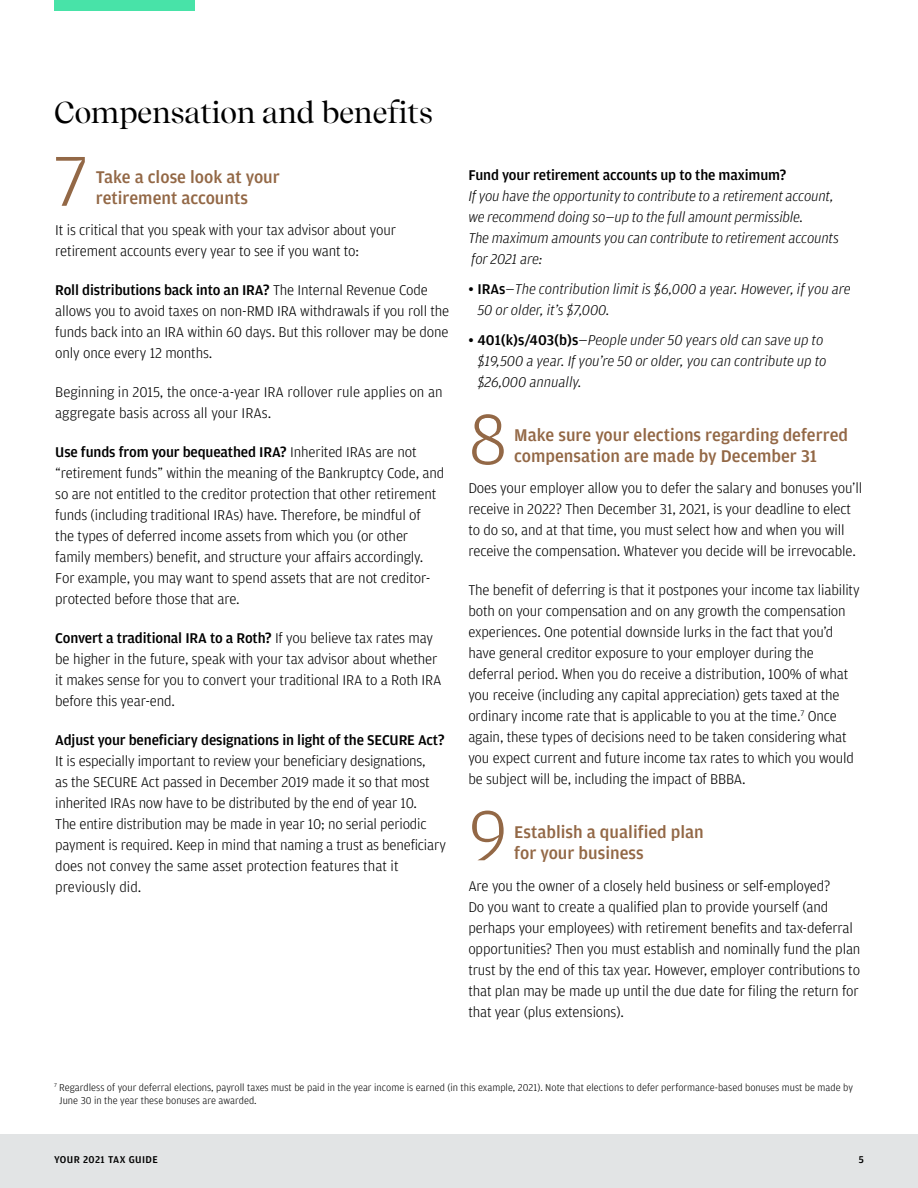
<style>
.page{position:relative;width:918px;height:1188px;background:#fff}
.page>*{position:absolute;margin:0;border:0;box-sizing:border-box;transform-origin:0 0}
.t1{font:300 75px "Amplitude";color:#936846}
.t2{font:30px "Recife Display";color:#000}
.t3{font:500 18px/21px "Amplitude";color:#936846}
.t4{font:300 15px/21px "Amplitude";letter-spacing:-.01em;color:#000}
.t5{font:italic 300 15px/21px "Amplitude";letter-spacing:-.01em;color:#000}
.t6{font:500 15px "Amplitude";letter-spacing:-.01em;color:#000}
.t7{font:300 10.5px/13.5px "Amplitude";color:#000}
.t8{font:500 10.5px "Amplitude";letter-spacing:.04em;color:#000}
.s1{font-weight:500}
.s2{font-weight:500;font-style:normal}
.s3{font-style:normal}
</style>
<div class="page">
<div style="left:54px;top:0;width:140px;height:11px;background:#48e3a8"></div>
<div style="left:0;top:1134px;width:918px;height:54px;background:#e2e4e5"></div>
<h2 class="t2" style="left:54px;top:91px;width:380px">Compensation and benefits</h2>
<p class="t1" style="left:54px;top:134px;width:36px">7</p>
<p class="t3" style="left:96px;top:166px;width:186px">Take a close look at your retirement accounts</p>
<p class="t4" style="left:55px;top:220px;width:342px">It is critical that you speak with your tax advisor about your retirement accounts every year to see if you want to:</p>
<p class="t4" style="left:55px;top:280px;width:396px"><span class="s1">Roll distributions back into an IRA?</span> The Internal Revenue Code allows you to avoid taxes on non-RMD IRA withdrawals if you roll the funds back into an IRA within 60 days. But this rollover may be done only once every 12 months.</p>
<p class="t4" style="left:55px;top:382px;width:389px">Beginning in 2015, the once-a-year IRA rollover rule applies on an aggregate basis across all your IRAs.</p>
<p class="t4" style="left:55px;top:442px;width:390px"><span class="s1">Use funds from your bequeathed IRA?</span> Inherited IRAs are not “retirement funds” within the meaning of the Bankruptcy Code, and so are not entitled to the creditor protection that other retirement funds (including traditional IRAs) have. Therefore, be mindful of<br>the types of deferred income assets from which you (or other family members) benefit, and structure your affairs accordingly.<br>For example, you may want to spend assets that are not creditor&shy;protected before those that are.</p>
<p class="t4" style="left:55px;top:628px;width:388px"><span class="s1">Convert a traditional IRA to a Roth?</span> If you believe tax rates may be higher in the future, speak with your tax advisor about whether it makes sense for you to convert your traditional IRA to a Roth IRA before this year-end.</p>
<p class="t6" style="left:55px;top:731px;width:391px">Adjust your beneficiary designations in light of the SECURE Act?</p>
<p class="t4" style="left:55px;top:751px;width:392px">It is especially important to review your beneficiary designations,<br>as the SECURE Act passed in December 2019 made it so that most inherited IRAs now have to be distributed by the end of year 10.<br>The entire distribution may be made in year 10; no serial periodic payment is required. Keep in mind that naming a trust as beneficiary does not convey the same asset protection features that it previously did.</p>
<p class="t6" style="left:468px;top:166px;width:320px">Fund your retirement accounts up to the maximum?</p>
<p class="t5" style="left:468px;top:186px;width:372px">If you have the opportunity to contribute to a retirement account, we recommend doing so—up to the full amount permissible.<br>The maximum amounts you can contribute to retirement accounts</p>
<p class="t5" style="left:471px;top:249px;width:73px">for 2021 are:</p>
<p class="t5" style="left:477px;top:279px;width:375px;text-indent:-9px"><span class="s2">• IRAs</span><span class="s3">—</span>The contribution limit is $6,000 a year. However, if you are<br>50 or older, it’s $7,000.</p>
<p class="t5" style="left:477px;top:330px;width:351px;text-indent:-9px"><span class="s2">• 401(k)s/403(b)s</span><span class="s3">—</span>People under 50 years old can save up to $19,500 a year. If you’re 50 or older, you can contribute up to $26,000 annually.</p>
<p class="t1" style="left:468px;top:392px;width:41px">8</p>
<p class="t3" style="left:514px;top:424px;width:335px">Make sure your elections regarding deferred compensation are made by December 31</p>
<p class="t4" style="left:468px;top:478px;width:396px">Does your employer allow you to defer the salary and bonuses you’ll receive in 2022? Then December 31, 2021, is your deadline to elect to do so, and at that time, you must select how and when you will receive the compensation. Whatever you decide will be irrevocable.</p>
<p class="t4" style="left:468px;top:580px;width:393px">The benefit of deferring is that it postpones your income tax liability both on your compensation and on any growth the compensation experiences. One potential downside lurks in the fact that you’d have general creditor exposure to your employer during the deferral period. When you do receive a distribution, 100% of what you receive (including any capital appreciation) gets taxed at the ordinary income rate that is applicable to you at the time.<sup>7</sup> Once again, these types of decisions need to be taken considering what you expect current and future income tax rates to which you would be subject will be, including the impact of BBBA.</p>
<p class="t1" style="left:468px;top:788px;width:41px">9</p>
<p class="t3" style="left:514px;top:821px;width:191px">Establish a qualified plan for your business</p>
<p class="t4" style="left:468px;top:875px;width:394px">Are you the owner of a closely held business or self-employed?<br>Do you want to create a qualified plan to provide yourself (and perhaps your employees) with retirement benefits and tax-deferral opportunities? Then you must establish and nominally fund the plan trust by the end of this tax year. However, employer contributions to that plan may be made up until the due date for filing the return for that year (plus extensions).</p>
<p class="t7" style="left:59px;top:1080px;width:795px;text-indent:-5px"><sup>7</sup> Regardless of your deferral elections, payroll taxes must be paid in the year income is earned (in this example, 2021). Note that elections to defer performance-based bonuses must be made by<br>June 30 in the year these bonuses are awarded.</p>
<p class="t8" style="left:54px;top:1153px;width:105px">YOUR 2021 TAX GUIDE</p>
<p class="t8" style="left:859px;top:1153px;width:7px">5</p>
</div>
